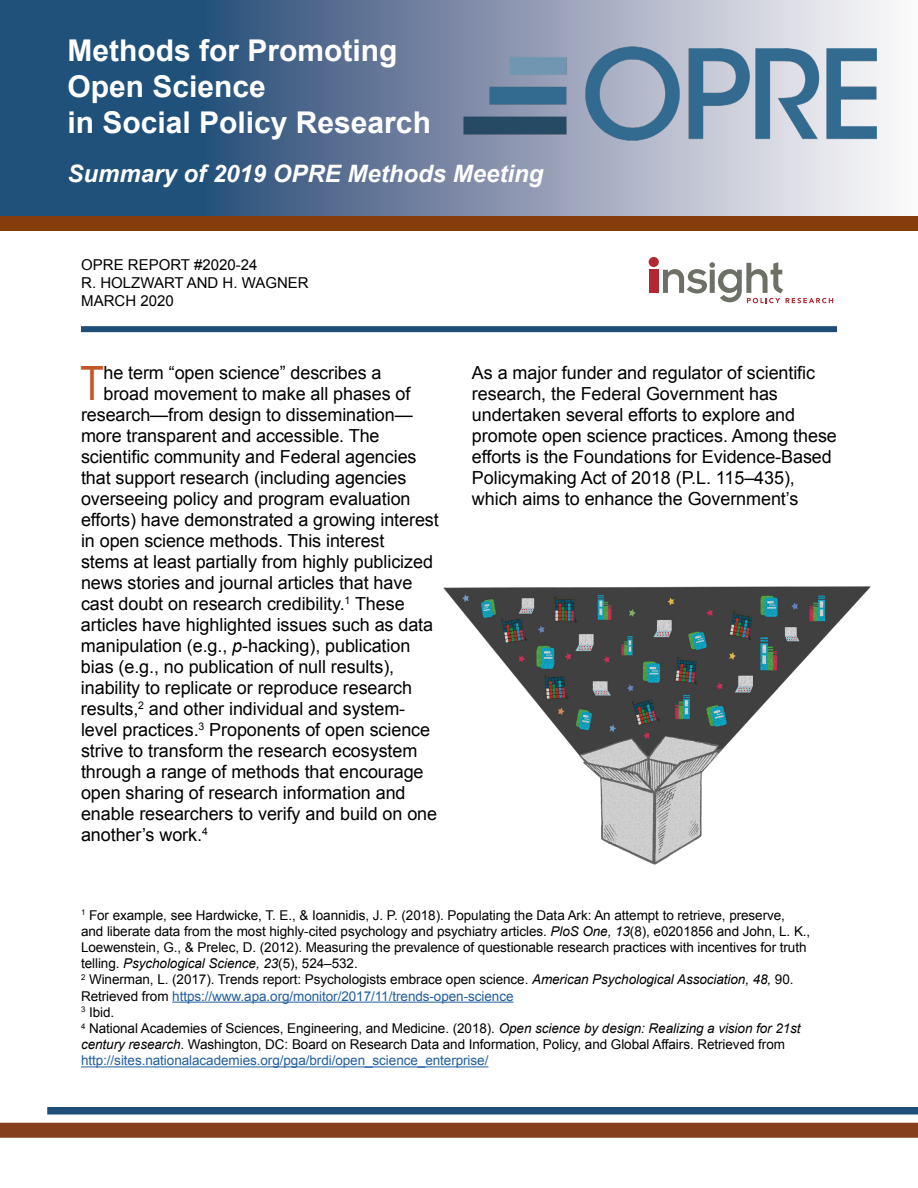
<style>
.page{position:relative;width:918px;height:1188px;background:#fff}
.page>*{position:absolute;margin:0;border:0;box-sizing:border-box;transform-origin:0 0}
.t1{font:47.4px "Arial Narrow";color:#c15927}
.t2{font:700 30px/36px "Arial";color:#fff}
.t3{font:italic 700 24px "Arial";color:#fff}
.t4{font:18px/21px "Arial";letter-spacing:-.005em;color:#000}
.t5{font:15px/18px "Arial";color:#000}
.t6{font:13.5px/16.2px "Arial";letter-spacing:-.005em;color:#000}
.s1{font-style:italic}
.s2{color:#215e9e}
</style>
<div class="page">
<svg style="left:1px;top:0;width:888px;height:216px;background:#6882a0"></svg>
<div style="left:0;top:216px;width:918px;height:15px;background:#853d0d"></div>
<img style="left:459px;top:45px;width:422px;height:96px">
<div style="left:649px;top:269px;width:10px;height:24px;background:#b12832"></div>
<div style="left:649px;top:257px;width:10px;height:10px;background:#b12832;border-radius:50%"></div>
<svg style="left:663px;top:262px;width:170px;height:41px"></svg>
<div style="left:81px;top:326px;width:756px;height:6px;background:#1f4e79"></div>
<div style="left:47px;top:1107px;width:871px;height:7px;background:#1f4e79"></div>
<div style="left:0;top:1123px;width:918px;height:15px;background:#853f1d"></div>
<hr style="left:172px;top:1002px;width:342px;height:1px;background:#215e9e">
<hr style="left:81px;top:1066px;width:407px;height:1px;background:#215e9e">
<img style="left:443px;top:586px;width:428px;height:279px">
<h1 class="t2" style="left:68px;top:34px;width:365px">Methods for Promoting<br>Open Science<br>in Social Policy Research</h1>
<h1 class="t3" style="left:68px;top:158px;width:478px">Summary of 2019 OPRE Methods Meeting</h1>
<p class="t5" style="left:81px;top:256px;width:229px">OPRE REPORT #2020-24<br>R. HOLZWART AND H. WAGNER<br>MARCH 2020</p>
<p class="t1" style="left:80px;top:349px;width:25px">T</p>
<p class="t4" style="left:104px;top:363px;width:280px">he term “open science” describes a</p>
<p class="t4" style="left:104px;top:384px;width:308px">broad movement to make all phases of</p>
<p class="t4" style="left:81px;top:405px;width:333px">research—from design to dissemination—</p>
<p class="t4" style="left:81px;top:426px;width:300px">more transparent and accessible. The</p>
<p class="t4" style="left:81px;top:447px;width:337px">scientific community and Federal agencies</p>
<p class="t4" style="left:81px;top:468px;width:327px">that support research (including agencies</p>
<p class="t4" style="left:81px;top:489px;width:331px">overseeing policy and program evaluation</p>
<p class="t4" style="left:81px;top:510px;width:359px">efforts) have demonstrated a growing interest</p>
<p class="t4" style="left:81px;top:531px;width:305px">in open science methods. This interest</p>
<p class="t4" style="left:81px;top:552px;width:353px">stems at least partially from highly publicized</p>
<p class="t4" style="left:81px;top:573px;width:333px">news stories and journal articles that have</p>
<p class="t4" style="left:81px;top:594px;width:325px">cast doubt on research credibility.<sup>1</sup> These</p>
<p class="t4" style="left:81px;top:615px;width:354px">articles have highlighted issues such as data</p>
<p class="t4" style="left:81px;top:636px;width:331px">manipulation (e.g., <span class="s1">p</span>-hacking), publication</p>
<p class="t4" style="left:81px;top:657px;width:315px">bias (e.g., no publication of null results),</p>
<p class="t4" style="left:81px;top:678px;width:333px">inability to replicate or reproduce research</p>
<p class="t4" style="left:81px;top:699px;width:326px">results,<sup>2</sup> and other individual and system-</p>
<p class="t4" style="left:81px;top:720px;width:351px">level practices.<sup>3</sup> Proponents of open science</p>
<p class="t4" style="left:81px;top:741px;width:338px">strive to transform the research ecosystem</p>
<p class="t4" style="left:81px;top:762px;width:344px">through a range of methods that encourage</p>
<p class="t4" style="left:81px;top:783px;width:326px">open sharing of research information and</p>
<p class="t4" style="left:81px;top:804px;width:358px">enable researchers to verify and build on one</p>
<p class="t4" style="left:81px;top:825px;width:128px">another’s work.<sup>4</sup></p>
<p class="t4" style="left:472px;top:363px;width:366px">As a major funder and regulator of scientific research, the Federal Government has undertaken several efforts to explore and promote open science practices. Among these efforts is the Foundations for Evidence-Based Policymaking Act of 2018 (P.L. 115–435), which aims to enhance the Government’s</p>
<p class="t6" style="left:81px;top:907px;width:731px"><sup>1</sup> For example, see Hardwicke, T. E., &amp; Ioannidis, J. P. (2018). Populating the Data Ark: An attempt to retrieve, preserve, and liberate data from the most highly-cited psychology and psychiatry articles. <span class="s1">PloS One, 13</span>(8), e0201856 and John, L. K., Loewenstein, G., &amp; Prelec, D. (2012). Measuring the prevalence of questionable research practices with incentives for truth telling. <span class="s1">Psychological Science, 23</span>(5), 524–532.<br><sup>2</sup> Winerman, L. (2017). Trends report: Psychologists embrace open science. <span class="s1">American Psychological Association, 48,</span> 90.<br>Retrieved from <span class="s2">https://www.apa.org/monitor/2017/11/trends-open-science<br></span><sup>3</sup> Ibid.<br><sup>4</sup> National Academies of Sciences, Engineering, and Medicine. (2018). <span class="s1">Open science by design: Realizing a vision for 21st century research</span>. Washington, DC: Board on Research Data and Information, Policy, and Global Affairs. Retrieved from <span class="s2">http://sites.nationalacademies.org/pga/brdi/open_science_enterprise/</span></p>
</div>
